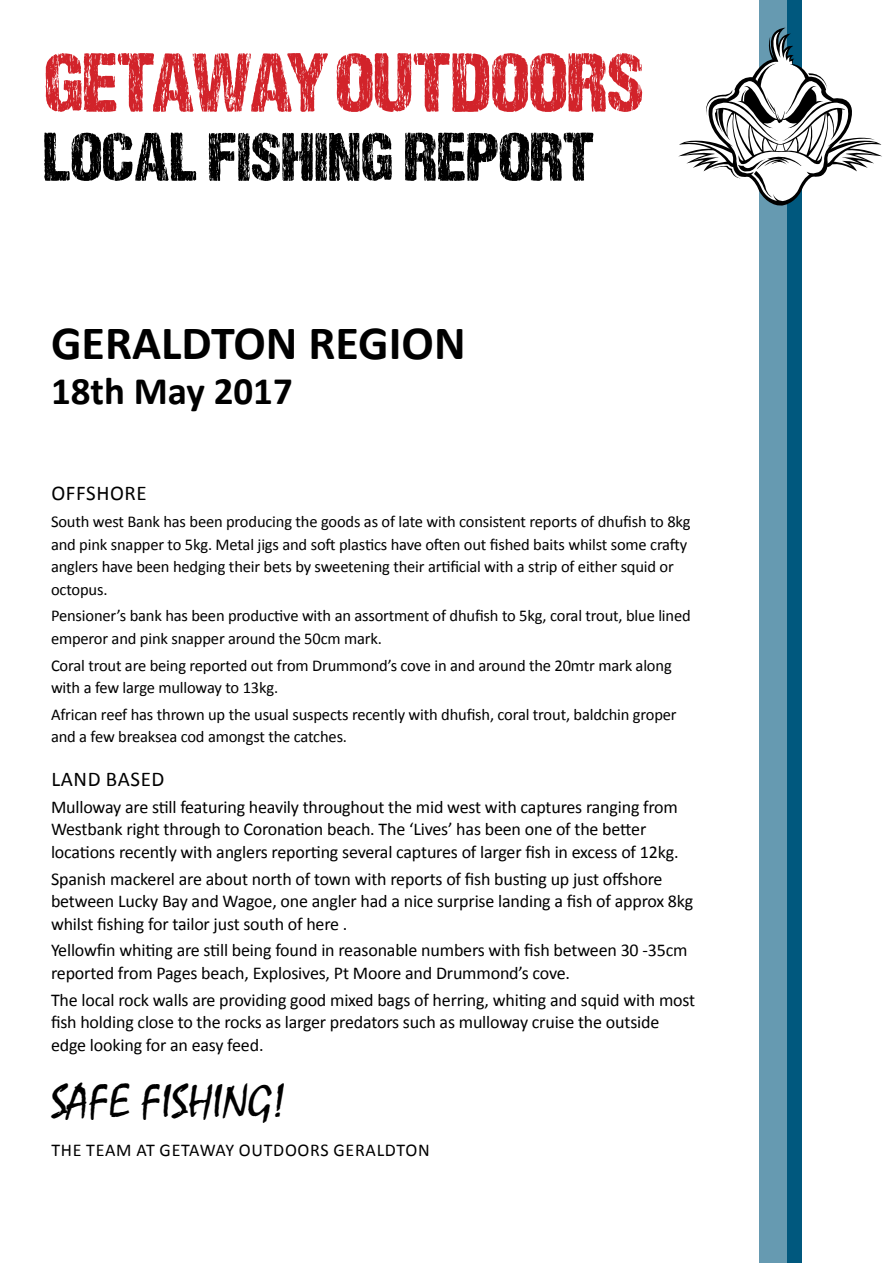
<style>
.page{position:relative;width:893px;height:1263px;background:#fff}
.page>*{position:absolute;margin:0;border:0;box-sizing:border-box;transform-origin:0 0}
.t1{font:900 84px "DCC Sharp Distress";color:#d2232a}
.t2{font:900 69px "DCC Sharp Distress";color:#000}
.t3{font:700 48px "Calibri";color:#000}
.t4{font:48px "Mistral";color:#000}
.t5{font:700 39px "Calibri";color:#000}
.t6{font:21px "Calibri";letter-spacing:.03em;color:#000}
.t7{font:18px/22.5px "Calibri";letter-spacing:-.01em;color:#000}
.t8{font:18px "Calibri";letter-spacing:.04em;color:#000}
.t9{font:16.5px/22.5px "Calibri";letter-spacing:-.01em;color:#000}
</style>
<div class="page">
<div style="left:759px;top:0;width:28px;height:1263px;background:#669ab1"></div>
<div style="left:787px;top:0;width:14px;height:1263px;background:#00587e"></div>
<svg style="left:678px;top:28px;width:204px;height:178px"></svg>
<h1 class="t1" style="left:43px;top:36px;width:602px">GETAWAY OUTDOORS</h1>
<h2 class="t2" style="left:43px;top:118px;width:552px">LOCAL FISHING REPORT</h2>
<h3 class="t3" style="left:51px;top:313px;width:416px">GERALDTON REGION</h3>
<h3 class="t5" style="left:51px;top:366px;width:243px">18th May 2017</h3>
<p class="t6" style="left:51px;top:480px;width:97px">OFFSHORE</p>
<p class="t9" style="left:51px;top:510px;width:641px">South west Bank has been producing the goods as of late with consistent reports of dhufish to 8kg and pink snapper to 5kg. Metal jigs and soft plastics have often out fished baits whilst some crafty anglers have been hedging their bets by sweetening their artificial with a strip of either squid or octopus.</p>
<p class="t9" style="left:51px;top:605px;width:641px">Pensioner’s bank has been productive with an assortment of dhufish to 5kg, coral trout, blue lined emperor and pink snapper around the 50cm mark.</p>
<p class="t9" style="left:51px;top:654px;width:622px">Coral trout are being reported out from Drummond’s cove in and around the 20mtr mark along with a few large mulloway to 13kg.</p>
<p class="t9" style="left:51px;top:703px;width:627px">African reef has thrown up the usual suspects recently with dhufish, coral trout, baldchin groper and a few breaksea cod amongst the catches.</p>
<p class="t6" style="left:51px;top:766px;width:115px">LAND BASED</p>
<p class="t7" style="left:51px;top:796px;width:629px">Mulloway are still featuring heavily throughout the mid west with captures ranging from<br>Westbank right through to Coronation beach. The ‘Lives’ has been one of the better locations recently with anglers reporting several captures of larger fish in excess of 12kg.</p>
<p class="t7" style="left:51px;top:867px;width:644px">Spanish mackerel are about north of town with reports of fish busting up just offshore between Lucky Bay and Wagoe, one angler had a nice surprise landing a fish of approx 8kg whilst fishing for tailor just south of here .</p>
<p class="t7" style="left:51px;top:939px;width:638px">Yellowfin whiting are still being found in reasonable numbers with fish between 30 -35cm reported from Pages beach, Explosives, Pt Moore and Drummond’s cove.</p>
<p class="t7" style="left:51px;top:988px;width:646px">The local rock walls are providing good mixed bags of herring, whiting and squid with most fish holding close to the rocks as larger predators such as mulloway cruise the outside edge looking for an easy feed.</p>
<h3 class="t4" style="left:51px;top:1072px;width:237px">SAFE FISHING!</h3>
<p class="t8" style="left:51px;top:1139px;width:380px">THE TEAM AT GETAWAY OUTDOORS GERALDTON</p>
</div>
